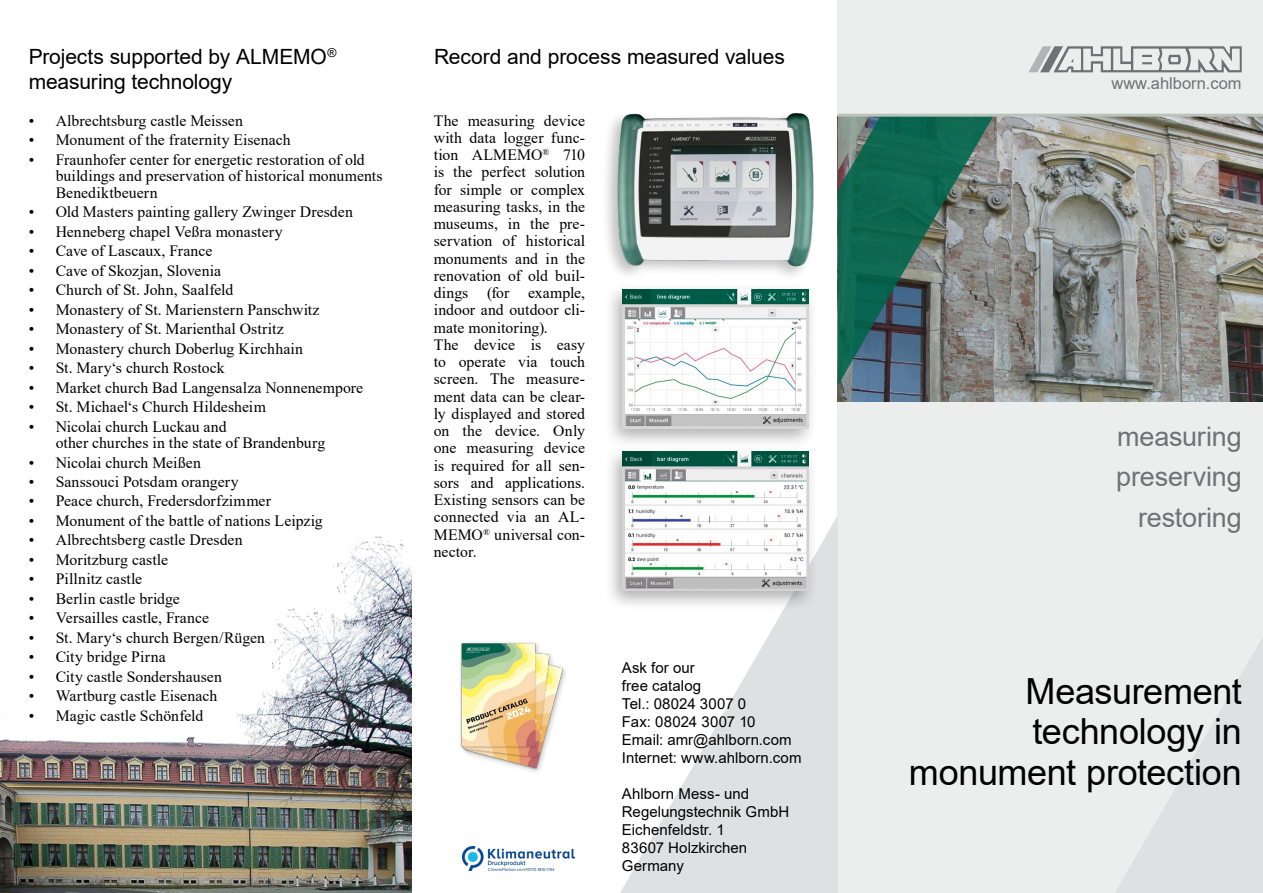
<style>
.page{position:relative;width:1263px;height:893px;background:#fff}
.page>*{position:absolute;margin:0;border:0;box-sizing:border-box;transform-origin:0 0}
.t1{font:36px/40.5px "Arial";letter-spacing:-.01em;color:#000;text-align:right}
.t2{font:27px/40.5px "Arial";letter-spacing:-.01em;color:#707172;text-align:right}
.t3{font:21px/25.2px "Arial";letter-spacing:-.005em;color:#000}
.t4{font:16.5px "Arial";color:#707172}
.t5{font:15.75px/17.2px "Times New Roman";color:#000}
.t6{font:15px/18px "Arial";letter-spacing:.005em;color:#000}
</style>
<div class="page">
<div style="left:838px;top:0;width:425px;height:893px;background:#eceded"></div>
<svg style="left:620px;top:515px;width:218px;height:378px;fill:#dfe0e1"></svg>
<img style="left:0;top:536px;width:412px;height:357px">
<img style="left:606px;top:113px;width:208px;height:163px">
<div style="left:604px;top:282px;width:213px;height:168px;background:#000;opacity:.31"></div>
<img style="left:622px;top:289px;width:186px;height:139px">
<div style="left:603px;top:444px;width:214px;height:168px;background:#000;opacity:.31"></div>
<img style="left:622px;top:451px;width:186px;height:140px">
<img style="left:838px;top:117px;width:425px;height:284px">
<svg style="left:1115px;top:638px;width:148px;height:255px"></svg>
<svg style="left:838px;top:117px;width:156px;height:269px;background:#467168"></svg>
<hr style="left:838px;top:114px;width:425px;height:3px;background:#b9c5bb">
<img style="left:1043px;top:46px;width:199px;height:27px">
<img style="left:462px;top:846px;width:112px;height:25px">
<img style="left:460px;top:642px;width:106px;height:130px">
<h3 class="t3" style="left:29px;top:43px;width:309px">Projects supported by ALMEMO<sup>® </sup>measuring technology</h3>
<p class="t5" style="left:29px;top:111px;width:216px">• Albrechtsburg castle Meissen</p>
<p class="t5" style="left:29px;top:131px;width:263px">• Monument of the fraternity Eisenach</p>
<p class="t5" style="left:56px;top:151px;width:328px;line-height:16.5px;text-indent:-27px">• Fraunhofer center for energetic restoration of old buildings and preservation of historical monuments<br>Benediktbeuern</p>
<p class="t5" style="left:29px;top:203px;width:326px">• Old Masters painting gallery Zwinger Dresden</p>
<p class="t5" style="left:29px;top:222px;width:255px">• Henneberg chapel Veßra monastery</p>
<p class="t5" style="left:29px;top:242px;width:185px">• Cave of Lascaux, France</p>
<p class="t5" style="left:29px;top:261px;width:194px">• Cave of Skozjan, Slovenia</p>
<p class="t5" style="left:29px;top:281px;width:206px">• Church of St. John, Saalfeld</p>
<p class="t5" style="left:29px;top:300px;width:292px">• Monastery of St. Marienstern Panschwitz</p>
<p class="t5" style="left:29px;top:320px;width:256px">• Monastery of St. Marienthal Ostritz</p>
<p class="t5" style="left:29px;top:339px;width:276px">• Monastery church Doberlug Kirchhain</p>
<p class="t5" style="left:29px;top:359px;width:197px">• St. Mary‘s church Rostock</p>
<p class="t5" style="left:29px;top:378px;width:336px">• Market church Bad Langensalza Nonnenempore</p>
<p class="t5" style="left:29px;top:398px;width:239px">• St. Michael‘s Church Hildesheim</p>
<p class="t5" style="left:56px;top:417px;width:271px;line-height:16.5px;text-indent:-27px">• Nicolai church Luckau and<br>other churches in the state of Brandenburg</p>
<p class="t5" style="left:29px;top:453px;width:174px">• Nicolai church Meißen</p>
<p class="t5" style="left:29px;top:473px;width:211px">• Sanssouci Potsdam orangery</p>
<p class="t5" style="left:29px;top:492px;width:244px">• Peace church, Fredersdorfzimmer</p>
<p class="t5" style="left:29px;top:512px;width:295px">• Monument of the battle of nations Leipzig</p>
<p class="t5" style="left:29px;top:531px;width:215px">• Albrechtsberg castle Dresden</p>
<p class="t5" style="left:29px;top:550px;width:141px">• Moritzburg castle</p>
<p class="t5" style="left:29px;top:570px;width:115px">• Pillnitz castle</p>
<p class="t5" style="left:29px;top:589px;width:153px">• Berlin castle bridge</p>
<p class="t5" style="left:29px;top:609px;width:182px">• Versailles castle, France</p>
<p class="t5" style="left:29px;top:628px;width:238px">• St. Mary‘s church Bergen/Rügen</p>
<p class="t5" style="left:29px;top:648px;width:138px">• City bridge Pirna</p>
<p class="t5" style="left:29px;top:667px;width:195px">• City castle Sondershausen</p>
<p class="t5" style="left:29px;top:687px;width:190px">• Wartburg castle Eisenach</p>
<p class="t5" style="left:29px;top:706px;width:176px">• Magic castle Schönfeld</p>
<h3 class="t3" style="left:434px;top:43px;width:352px">Record and process measured values</h3>
<p class="t5" style="left:434px;top:111px;width:153px">The measuring device with data logger func&shy;tion ALMEMO<sup>®</sup> 710 is the perfect solution for simple or complex measuring tasks, in the museums, in the pre&shy;servation of historical monuments and in the renovation of old buil&shy;dings (for example, indoor and outdoor cli&shy;mate monitoring).<br>The device is easy to operate via touch screen. The measure&shy;ment data can be clear&shy;ly displayed and stored on the device. Only one measuring device is required for all sen&shy;sors and applications.<br>Existing sensors can be connected via an AL-<br>MEMO<sup>®</sup> universal con&shy;nector.</p>
<p class="t6" style="left:622px;top:659px;width:181px">Ask for our<br>free catalog<br>Tel.: 08024 3007 0<br>Fax: 08024 3007 10<br>Email: amr@ahlborn.com<br>Internet: www.ahlborn.com</p>
<p class="t6" style="left:622px;top:785px;width:169px">Ahlborn Mess- und<br>Regelungstechnik GmbH<br>Eichenfeldstr. 1<br>83607 Holzkirchen<br>Germany</p>
<p class="t4" style="left:1111px;top:72px;width:132px">www.ahlborn.com</p>
<h2 class="t2" style="left:1116px;top:416px;width:127px">measuring preserving restoring</h2>
<h1 class="t1" style="left:909px;top:671px;width:334px">Measurement technology in monument protection</h1>
</div>
